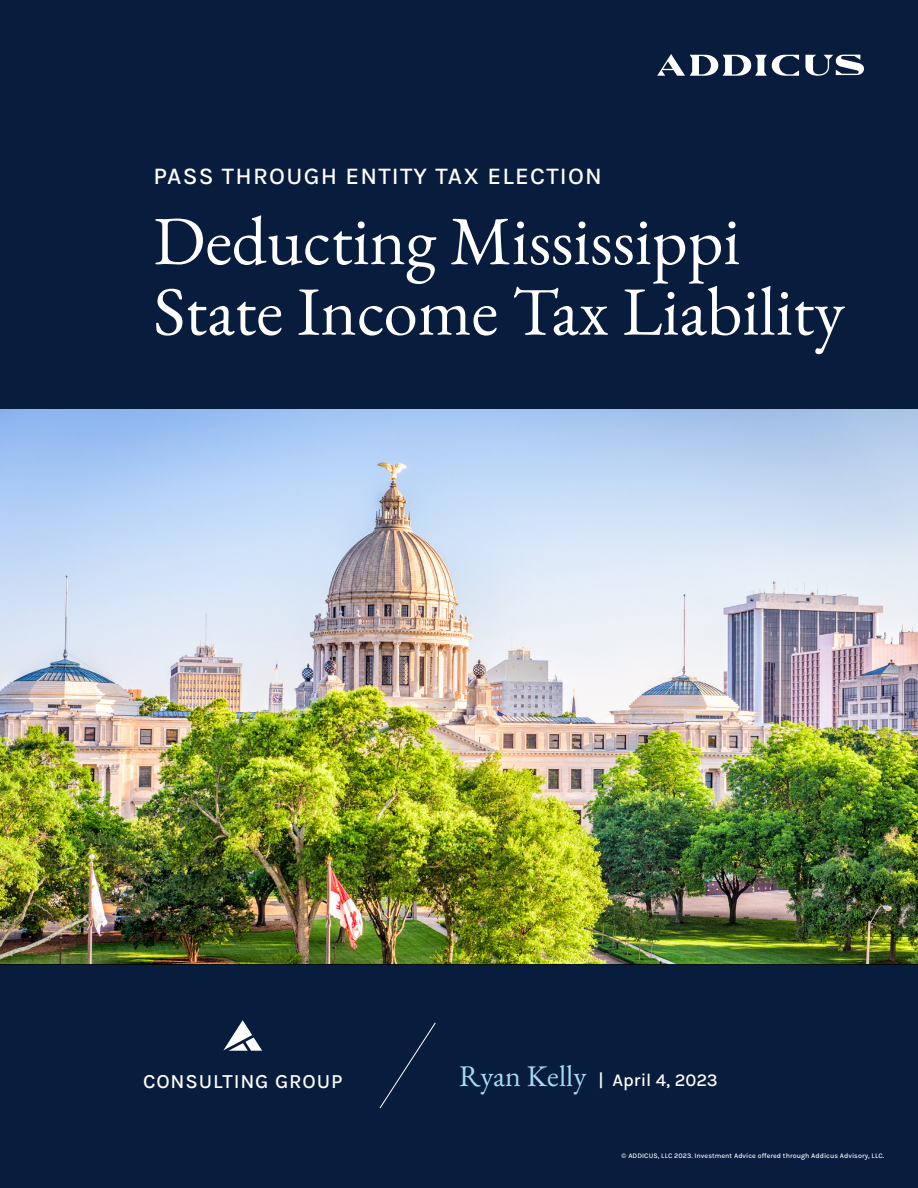
<style>
.page{position:relative;width:918px;height:1188px;background:#fff}
.page>*{position:absolute;margin:0;border:0;box-sizing:border-box;transform-origin:0 0}
.t1{font:69px/70.5px "EB Garamond";color:#fff}
.t2{font:24px "Karla";letter-spacing:.05em;color:#fff}
.t3{font:20.1px "Karla";letter-spacing:.04em;color:#fff}
.t4{font:18px "Karla";color:#fff}
.t5{font:7.05px "Karla";letter-spacing:.01em;color:#fff}
.s1{font-family:"EB Garamond";font-size:30px;color:#a4dbf6}
</style>
<div class="page">
<div style="left:0;top:964px;width:918px;height:224px;background:#081d3e"></div>
<img style="left:0;top:408px;width:918px;height:556px">
<div style="left:0;top:0;width:918px;height:408px;background:#081d3e"></div>
<svg style="left:657px;top:54px;width:142px;height:22px"></svg>
<svg style="left:805px;top:55px;width:59px;height:21px"></svg>
<svg style="left:223px;top:1020px;width:39px;height:31px"></svg>
<svg style="left:379px;top:1022px;width:57px;height:87px"></svg>
<p class="t2" style="left:153px;top:161px;width:450px">PASS THROUGH ENTITY TAX ELECTION</p>
<p class="t1" style="left:153px;top:206px;width:693px">Deducting Mississippi<br>State Income Tax Liability</p>
<p class="t3" style="left:143px;top:1068px;width:201px">CONSULTING GROUP</p>
<p class="t4" style="left:459px;top:1068px;width:260px"><span class="s1">Ryan Kelly</span> | April 4, 2023</p>
<p class="t5" style="left:622px;top:1151px;width:264px">© ADDICUS, LLC 2023. Investment Advice offered through Addicus Advisory, LLC.</p>
</div>
